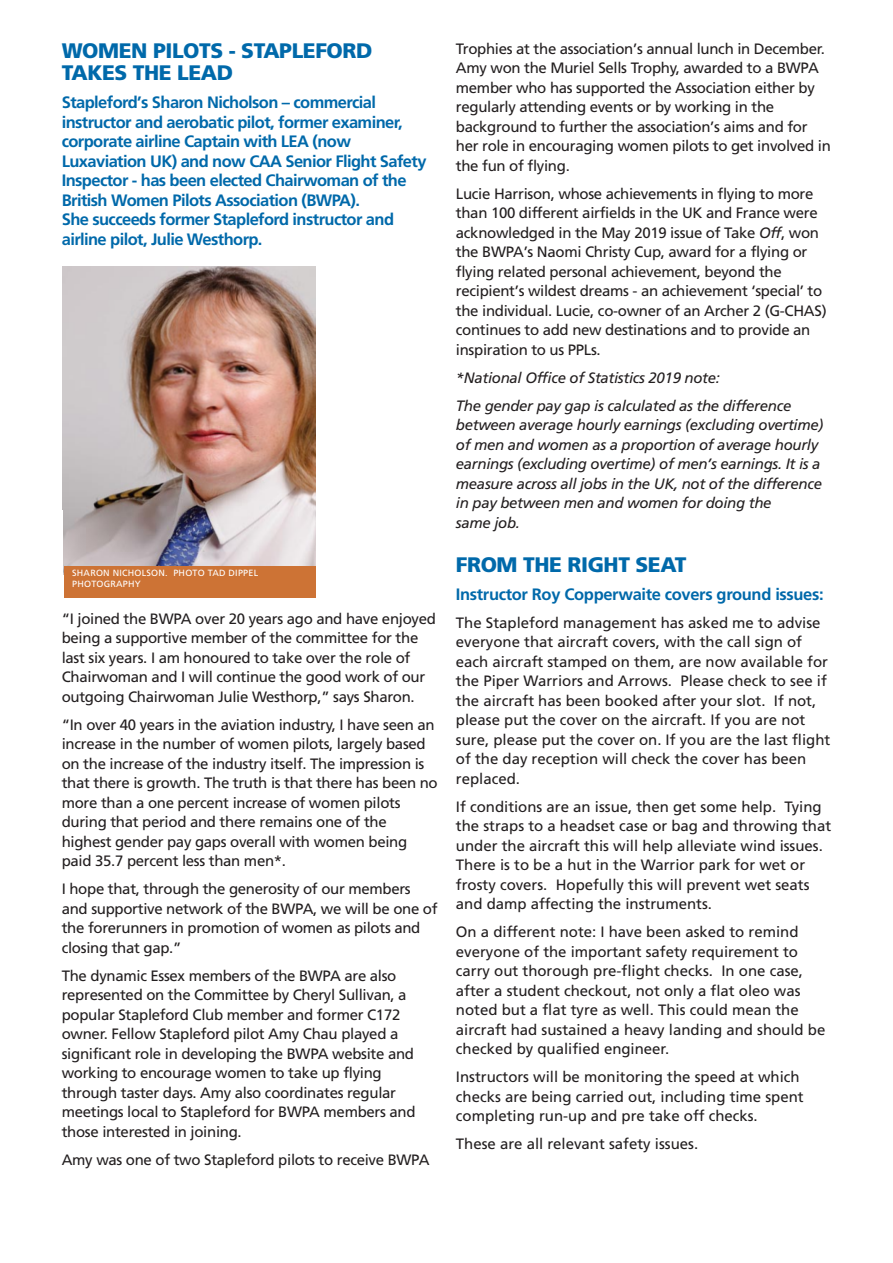
<style>
.page{position:relative;width:893px;height:1263px;background:#fff}
.page>*{position:absolute;margin:0;border:0;box-sizing:border-box;transform-origin:0 0}
.t1{font:900 21px/22px "Frutiger";letter-spacing:-.02em;color:#0069aa}
.t2{font:700 16.5px/19.5px "Frutiger";letter-spacing:-.035em;color:#0069aa}
.t3{font:15px/19.5px "Frutiger";letter-spacing:-.02em;color:#231f20}
.t4{font:15px/19.5px "Frutiger";color:#231f20}
.t5{font:italic 15px/19.5px "Frutiger";letter-spacing:-.02em;color:#231f20}
.t6{font:9px/10.8px "Frutiger";letter-spacing:.025em;color:#fff}
.s1{font-style:italic}
</style>
<div class="page">
<img style="left:63px;top:266px;width:253px;height:309px">
<div style="left:64px;top:566px;width:251px;height:32px;background:#cd7335"></div>
<h1 class="t1" style="left:62px;top:42px;width:312px">WOMEN PILOTS - STAPLEFORD<br>TAKES THE LEAD</h1>
<p class="t2" style="left:62px;top:94px;width:366px">Stapleford’s Sharon Nicholson – commercial instructor and aerobatic pilot, former examiner, corporate airline Captain with LEA (now Luxaviation UK) and now CAA Senior Flight Safety Inspector - has been elected Chairwoman of the British Women Pilots Association (BWPA).<br>She succeeds former Stapleford instructor and airline pilot, Julie Westhorp.</p>
<p class="t6" style="left:72px;top:568px;width:187px">SHARON NICHOLSON. PHOTO TAD DIPPEL<br>PHOTOGRAPHY</p>
<p class="t3" style="left:62px;top:610px;width:376px">“I joined the BWPA over 20 years ago and have enjoyed being a supportive member of the committee for the last six years. I am honoured to take over the role of Chairwoman and I will continue the good work of our outgoing Chairwoman Julie Westhorp,” says Sharon.</p>
<p class="t3" style="left:62px;top:716px;width:378px">“In over 40 years in the aviation industry, I have seen an increase in the number of women pilots, largely based on the increase of the industry itself. The impression is that there is growth. The truth is that there has been no more than a one percent increase of women pilots during that period and there remains one of the highest gender pay gaps overall with women being paid 35.7 percent less than men*.</p>
<p class="t3" style="left:62px;top:880px;width:377px">I hope that, through the generosity of our members and supportive network of the BWPA, we will be one of the forerunners in promotion of women as pilots and closing that gap.”</p>
<p class="t3" style="left:62px;top:967px;width:355px">The dynamic Essex members of the BWPA are also represented on the Committee by Cheryl Sullivan, a popular Stapleford Club member and former C172 owner. Fellow Stapleford pilot Amy Chau played a significant role in developing the BWPA website and working to encourage women to take up flying through taster days. Amy also coordinates regular meetings local to Stapleford for BWPA members and those interested in joining.</p>
<p class="t3" style="left:62px;top:1151px;width:369px">Amy was one of two Stapleford pilots to receive BWPA</p>
<p class="t3" style="left:456px;top:40px;width:376px">Trophies at the association’s annual lunch in December.<br>Amy won the Muriel Sells Trophy, awarded to a BWPA member who has supported the Association either by regularly attending events or by working in the background to further the association’s aims and for her role in encouraging women pilots to get involved in the fun of flying.</p>
<p class="t3" style="left:456px;top:185px;width:372px">Lucie Harrison, whose achievements in flying to more than 100 different airfields in the UK and France were acknowledged in the May 2019 issue of Take <span class="s1">Off</span>, won the BWPA’s Naomi Christy Cup, award for a flying or flying related personal achievement, beyond the recipient’s wildest dreams - an achievement ‘special’ to the individual. Lucie, co-owner of an Archer 2 (G-CHAS) continues to add new destinations and to provide an inspiration to us PPLs.</p>
<p class="t5" style="left:456px;top:365px;width:337px;line-height:28px">*National Office of Statistics 2019 note:<br>The gender pay gap is calculated as the difference</p>
<p class="t5" style="left:456px;top:416px;width:369px">between average hourly earnings (excluding overtime) of men and women as a proportion of average hourly earnings (excluding overtime) of men’s earnings. It is a measure across all jobs in the UK, not of the difference in pay between men and women for doing the<br>same job.</p>
<h1 class="t1" style="left:456px;top:555px;width:232px">FROM THE RIGHT SEAT</h1>
<p class="t2" style="left:456px;top:586px;width:369px">Instructor Roy Copperwaite covers ground issues:</p>
<p class="t4" style="left:456px;top:614px;width:376px">The Stapleford management has asked me to advise everyone that aircraft covers, with the call sign of each aircraft stamped on them, are now available for the Piper Warriors and Arrows. Please check to see if the aircraft has been booked after your slot. If not, please put the cover on the aircraft. If you are not sure, please put the cover on. If you are the last flight of the day reception will check the cover has been replaced.</p>
<p class="t4" style="left:456px;top:798px;width:377px">If conditions are an issue, then get some help. Tying the straps to a headset case or bag and throwing that under the aircraft this will help alleviate wind issues.<br>There is to be a hut in the Warrior park for wet or frosty covers. Hopefully this will prevent wet seats and damp affecting the instruments.</p>
<p class="t4" style="left:456px;top:924px;width:371px">On a different note: I have been asked to remind everyone of the important safety requirement to carry out thorough pre-flight checks. In one case, after a student checkout, not only a flat oleo was noted but a flat tyre as well. This could mean the aircraft had sustained a heavy landing and should be checked by qualified engineer.</p>
<p class="t4" style="left:456px;top:1069px;width:349px">Instructors will be monitoring the speed at which checks are being carried out, including time spent completing run-up and pre take off checks.</p>
<p class="t4" style="left:456px;top:1136px;width:244px">These are all relevant safety issues.</p>
</div>
